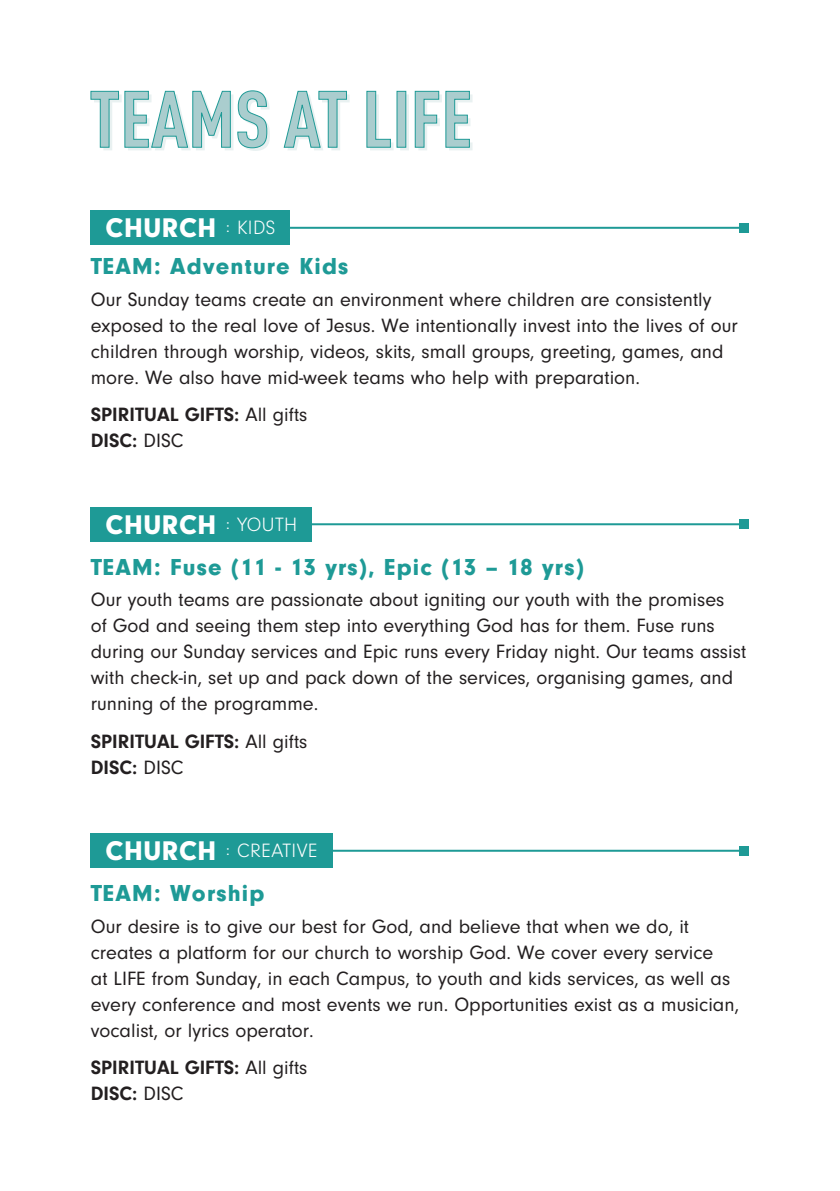
<style>
.page{position:relative;width:840px;height:1191px;background:#fff}
.page>*{position:absolute;margin:0;border:0;box-sizing:border-box;transform-origin:0 0}
.t1{font:900 28px "Neuzeit Gro";letter-spacing:.02em;color:#fff}
.t2{font:900 24px "Neuzeit Gro";letter-spacing:.05em;color:#1e9a96}
.t3{font:20px/26px "Neuzeit Gro";color:#231f20}
.t4{font:700 20px/26px "Neuzeit Gro";color:#231f20}
.t5{font:300 20px "Neuzeit Gro";letter-spacing:.02em;color:#fff}
.s1{font-weight:300;font-size:20px}
.s2{font-weight:400}
.s3{font-weight:900;font-size:28px}
</style>
<div class="page">
<hr style="left:240px;top:227px;width:504px;height:2px;background:#1e9a96">
<div style="left:739px;top:223px;width:9px;height:10px;background:#1e9a96"></div>
<div style="left:91px;top:211px;width:199px;height:34px;background:#1e9a96"></div>
<hr style="left:240px;top:523px;width:504px;height:2px;background:#1e9a96">
<div style="left:739px;top:519px;width:9px;height:10px;background:#1e9a96"></div>
<div style="left:91px;top:507px;width:221px;height:34px;background:#1e9a96"></div>
<hr style="left:240px;top:849px;width:504px;height:2px;background:#1e9a96">
<div style="left:739px;top:846px;width:9px;height:9px;background:#1e9a96"></div>
<div style="left:91px;top:833px;width:242px;height:34px;background:#1e9a96"></div>
<svg style="left:90px;top:90px;width:382px;height:61px"></svg>
<h1 class="t1" style="left:105px;top:212px;width:171px">CHURCH <sup>:</sup> <span class="s1">KIDS</span></h1>
<p class="t2" style="left:91px;top:253px;width:259px">TEAM: Adventure Kids</p>
<p class="t3" style="left:91px;top:287px;width:648px">Our Sunday teams create an environment where children are consistently exposed to the real love of Jesus. We intentionally invest into the lives of our children through worship, videos, skits, small groups, greeting, games, and more. We also have mid-week teams who help with preparation.</p>
<p class="t4" style="left:91px;top:402px;width:218px">SPIRITUAL GIFTS: <span class="s2">All gifts<br></span>DISC: <span class="s2">DISC</span></p>
<h1 class="t1" style="left:105px;top:508px;width:193px">CHURCH <sup>:</sup> <span class="s1">YOUTH</span></h1>
<p class="t2" style="left:91px;top:553px;width:494px">TEAM: Fuse (11 - 13 yrs), Epic (13 – 18 yrs)</p>
<p class="t3" style="left:91px;top:587px;width:656px">Our youth teams are passionate about igniting our youth with the promises<br>of God and seeing them step into everything God has for them. Fuse runs during our Sunday services and Epic runs every Friday night. Our teams assist with check-in, set up and pack down of the services, organising games, and running of the programme.</p>
<p class="t4" style="left:91px;top:728px;width:218px">SPIRITUAL GIFTS: <span class="s2">All gifts<br></span>DISC: <span class="s2">DISC</span></p>
<p class="t5" style="left:105px;top:840px;width:213px"><span class="s3">CHURCH</span> : CREATIVE</p>
<p class="t2" style="left:91px;top:879px;width:175px">TEAM: Worship</p>
<p class="t3" style="left:91px;top:913px;width:649px">Our desire is to give our best for God, and believe that when we do, it creates a platform for our church to worship God. We cover every service<br>at LIFE from Sunday, in each Campus, to youth and kids services, as well as every conference and most events we run. Opportunities exist as a musician, vocalist, or lyrics operator.</p>
<p class="t4" style="left:91px;top:1054px;width:218px">SPIRITUAL GIFTS: <span class="s2">All gifts<br></span>DISC: <span class="s2">DISC</span></p>
</div>
